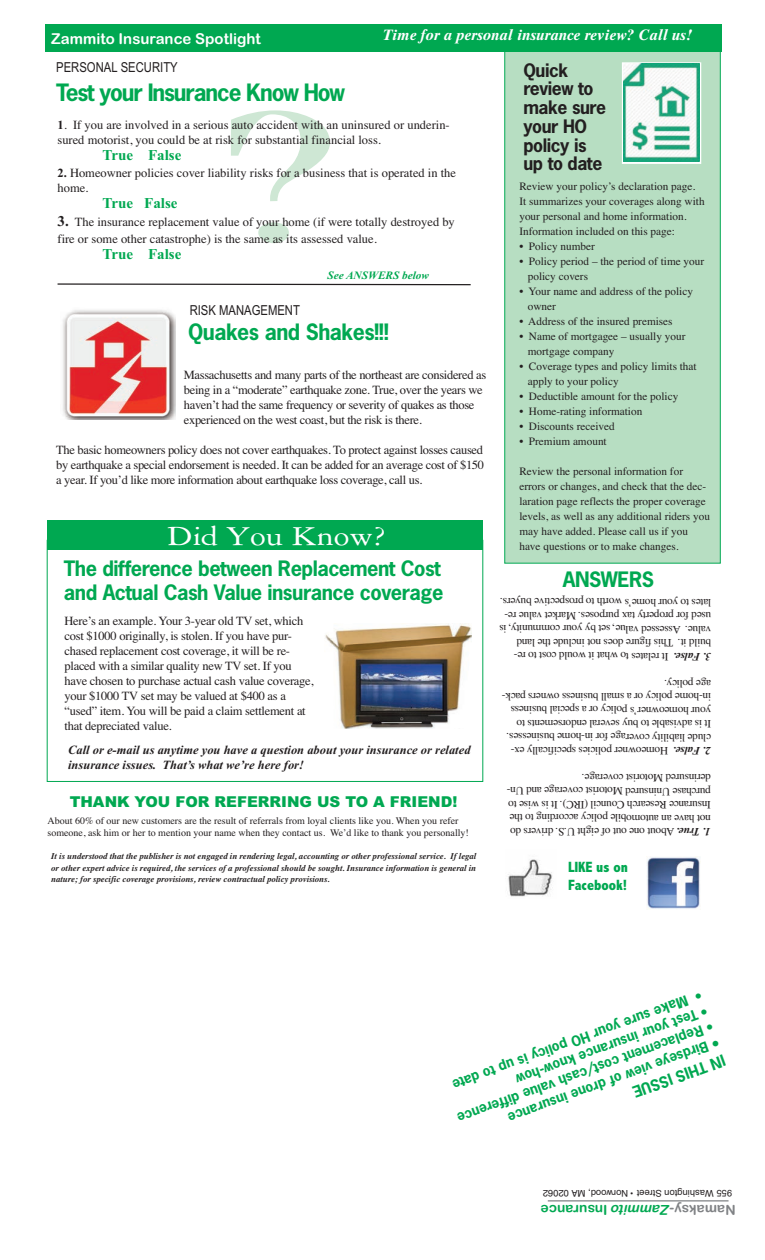
<style>
.page{position:relative;width:765px;height:1260px;background:#fff}
.page>*{position:absolute;margin:0;border:0;box-sizing:border-box;transform-origin:0 0}
.t1{font:187.5px "Feline Extended Normal";color:#cee7d4}
.t2{font:30px "Amethyst Wide Normal";color:#fff}
.t3{font:700 22.5px "News Gothic Std";letter-spacing:-.05em;color:#00a851}
.t4{font:700 21.25px "News Gothic Std";letter-spacing:-.025em;color:#00a851}
.t5{font:700 20px/24px "News Gothic Std";letter-spacing:-.025em;color:#00a851}
.t6{font:700 17.5px/18.8px "News Gothic Std";letter-spacing:-.025em;color:#231f20}
.t7{font:italic 700 15px "Times Ten";color:#fff}
.t8{font:900 15px "Arial";color:#00a851}
.t9{font:700 15px "Times New Roman";color:#00a851}
.t10{font:15px "Arial Rounded MT Bold";color:#fff}
.t11{font:800 condensed 15px/18px "Abadi";color:#00a851}
.t12{font:700 15px "News Gothic Std";color:#00a851}
.t13{font:700 13.75px "News Gothic Std";color:#00a851}
.t14{font:13.75px "Arial Narrow";color:#231f20}
.t15{font:13.75px "Arial Rounded MT Bold";color:#00a851}
.t16{font:12.5px/15px "Times";letter-spacing:-.02em;color:#231f20}
.t17{font:12.5px/15px "Times";color:#231f20}
.t18{font:italic 700 12.5px/15px "Times New Roman";color:#231f20}
.t19{font:11.25px/15px "Times";color:#231f20}
.t20{font:11.25px/13.5px "Times";letter-spacing:-.025em;color:#231f20}
.t21{font:italic 700 11.25px "Times New Roman";color:#00a851}
.t22{font:10px/12px "Times";color:#231f20}
.t23{font:9.38px "Helvetica";color:#231f20}
.t24{font:italic 700 8.75px/11.2px "Times";color:#231f20;text-align:justify}
.s1{font-family:"Times New Roman";font-weight:700}
.s2{font-family:"Times New Roman";font-weight:700;font-size:15px}
.s3{font-family:"Times New Roman";font-weight:700;font-style:italic}
.s4{font-size:15px}
.s5{color:#808285}
.s6{font-style:italic}
</style>
<div class="page">
<div style="left:505px;top:27px;width:215px;height:536px;background:#b7dec2"></div>
<div style="left:504px;top:27px;width:217px;height:536px;border:1px solid #00a851"></div>
<div style="left:45px;top:24px;width:676px;height:28px;background:#00a851"></div>
<div style="left:47px;top:520px;width:436px;height:30px;background:#00a851"></div>
<hr style="left:548px;top:1200px;width:181px;height:1px;background:#808285">
<img style="left:647px;top:856px;width:53px;height:53px">
<img style="left:508px;top:859px;width:44px;height:38px">
<svg style="left:57px;top:283px;width:414px;height:3px"></svg>
<div style="left:622px;top:62px;width:79px;height:102px;border:1px solid #fff"></div>
<img style="left:623px;top:64px;width:77px;height:97px">
<img style="left:325px;top:623px;width:147px;height:106px">
<div style="left:58px;top:306px;width:118px;height:115px;border:1px solid #fff"></div>
<img style="left:61px;top:308px;width:114px;height:112px">
<p class="t10" style="left:51px;top:30px;width:211px">Zammito Insurance Spotlight</p>
<p class="t7" style="left:383px;top:29px;width:311px">Time for a personal insurance review? Call us!</p>
<p class="t14" style="left:56px;top:59px;width:123px">PERSONAL SECURITY</p>
<h3 class="t3" style="left:56px;top:80px;width:290px">Test your Insurance Know How</h3>
<h1 class="t1" style="left:211px;top:64px;width:136px">?</h1>
<p class="t17" style="left:58px;top:118px;width:394px"><span class="s1">1</span>. If you are involved in a serious auto accident with an uninsured or underin&shy;sured motorist, you could be at risk for substantial financial loss.</p>
<p class="t9" style="left:102px;top:146px;width:80px">True False</p>
<p class="t17" style="left:58px;top:166px;width:400px"><span class="s1">2.</span> Homeowner policies cover liability risks for a business that is operated in the home.</p>
<p class="t9" style="left:102px;top:194px;width:77px">True False</p>
<p class="t17" style="left:58px;top:213px;width:399px;line-height:17.2px"><span class="s2">3.</span> The insurance replacement value of your home (if were totally destroyed by fire or some other catastrophe) is the same as its assessed value.</p>
<p class="t9" style="left:102px;top:245px;width:80px">True False</p>
<p class="t21" style="left:328px;top:268px;width:103px">See ANSWERS below</p>
<p class="t14" style="left:190px;top:302px;width:112px">RISK MANAGEMENT</p>
<h3 class="t4" style="left:188px;top:321px;width:202px">Quakes and Shakes!!!</h3>
<p class="t16" style="left:184px;top:367px;width:304px">Massachusetts and many parts of the northeast are considered as being in a “moderate” earthquake zone. True, over the years we haven’t had the same frequency or severity of quakes as those experienced on the west coast, but the risk is there.</p>
<p class="t16" style="left:56px;top:442px;width:429px;text-align:justify">The basic homeowners policy does not cover earthquakes. To protect against losses caused by earthquake a special endorsement is needed. It can be added for an average cost of $150 a year. If you’d like more information about earthquake loss coverage, call us.</p>
<h2 class="t2" style="left:167px;top:518px;width:221px">Did You Know?</h2>
<h3 class="t5" style="left:64px;top:557px;width:381px">The difference between Replacement Cost and Actual Cash Value insurance coverage</h3>
<p class="t16" style="left:64px;top:613px;width:251px">Here’s an example. Your 3-year old TV set, which cost $1000 originally, is stolen. If you have pur&shy;chased replacement cost coverage, it will be re&shy;placed with a similar quality new TV set. If you have chosen to purchase actual cash value coverage, your $1000 TV set may be valued at $400 as a “used” item. You will be paid a claim settlement at that depreciated value.</p>
<p class="t18" style="left:68px;top:742px;width:404px">Call or e-mail us anytime you have a question about your insurance or related insurance issues. That’s what we’re here for!</p>
<p class="t8" style="left:70px;top:793px;width:389px">THANK YOU FOR REFERRING US TO A FRIEND!</p>
<p class="t22" style="left:48px;top:814px;width:423px">About 60% of our new customers are the result of referrals from loyal clients like you. When you refer someone, ask him or her to mention your name when they contact us. We’d like to thank you personally!</p>
<p class="t24" style="left:51px;top:851px;width:427px">It is understood that the publisher is not engaged in rendering legal, accounting or other professional service. If legal or other expert advice is required, the services of a professional should be sought. Insurance information is general in nature; for specific coverage provisions, review contractual policy provisions.</p>
<h3 class="t6" style="left:523px;top:61px;width:84px">Quick review to make sure your HO policy is up to date</h3>
<p class="t19" style="left:519px;top:178px;width:187px">Review your policy’s declaration page.<br>It summarizes your coverages along with your personal and home information.<br>Information included on this page:</p>
<p class="t19" style="left:519px;top:238px;width:77px">• Policy number</p>
<p class="t19" style="left:528px;top:253px;width:178px;text-indent:-8px">• Policy period – the period of time your policy covers</p>
<p class="t19" style="left:528px;top:283px;width:167px;text-indent:-8px">• Your name and address of the policy owner</p>
<p class="t19" style="left:519px;top:313px;width:155px">• Address of the insured premises</p>
<p class="t19" style="left:528px;top:328px;width:159px;text-indent:-8px">• Name of mortgagee – usually your mortgage company</p>
<p class="t19" style="left:528px;top:358px;width:170px;text-indent:-8px">• Coverage types and policy limits that apply to your policy</p>
<p class="t19" style="left:519px;top:388px;width:160px">• Deductible amount for the policy</p>
<p class="t19" style="left:519px;top:403px;width:124px">• Home-rating information</p>
<p class="t19" style="left:519px;top:418px;width:97px">• Discounts received</p>
<p class="t19" style="left:519px;top:433px;width:89px">• Premium amount</p>
<p class="t19" style="left:519px;top:463px;width:192px">Review the personal information for errors or changes, and check that the dec&shy;laration page reflects the proper coverage levels, as well as any additional riders you may have added. Please call us if you have questions or to make changes.</p>
<h3 class="t5" style="left:563px;top:568px;width:93px">ANSWERS</h3>
<p class="t20" style="left:711px;top:663px;width:213px;rotate:-180deg"><span class="s3">3. False.</span> It relates to what it would cost to re&shy;build it. This figure does not include the land value. Assessed value, set by your community, is used for property tax purposes. Market value re&shy;lates to your home’s worth to prospective buyers.</p>
<p class="t20" style="left:711px;top:758px;width:211px;rotate:-180deg"><span class="s3">2. False.</span> Homeowner policies specifically ex&shy;clude liability coverage for in-home businesses.<br>It is advisable to buy several endorsements to your homeowner’s policy or a special business in-home policy or a small business owners pack&shy;age policy.</p>
<p class="t20" style="left:711px;top:839px;width:206px;rotate:-180deg"><span class="s3">1. True.</span> About one out of eight U.S. drivers do not have an automobile policy according to the Insurance Research Council (IRC). It is wise to purchase Uninsured Motorist coverage and Un&shy;derinsured Motorist coverage.</p>
<p class="t11" style="left:568px;top:857px;width:61px">LIKE us on<br>Facebook!</p>
<p class="t13" style="left:704px;top:1002px;width:266px;rotate:160deg">• Make sure your HO policy is up to date</p>
<p class="t13" style="left:710px;top:1018px;width:204px;rotate:160deg">• Test your insurance know-how</p>
<p class="t13" style="left:715px;top:1033px;width:272px;rotate:160deg">• Replacement cost/cash value difference</p>
<p class="t13" style="left:721px;top:1049px;width:225px;rotate:160deg"><span class="s4">•</span> Birdseye view of drone insurance</p>
<p class="t12" style="left:728px;top:1067px;width:99px;rotate:160deg">IN THIS ISSUE</p>
<p class="t23" style="left:732px;top:1199px;width:191px;rotate:-180deg">955 Washington Street • Norwood, MA 02062</p>
<p class="t15" style="left:736px;top:1217px;width:196px;rotate:-180deg"><span class="s5">Namaksy-</span><span class="s6">Zammito</span>Insurance</p>
</div>
